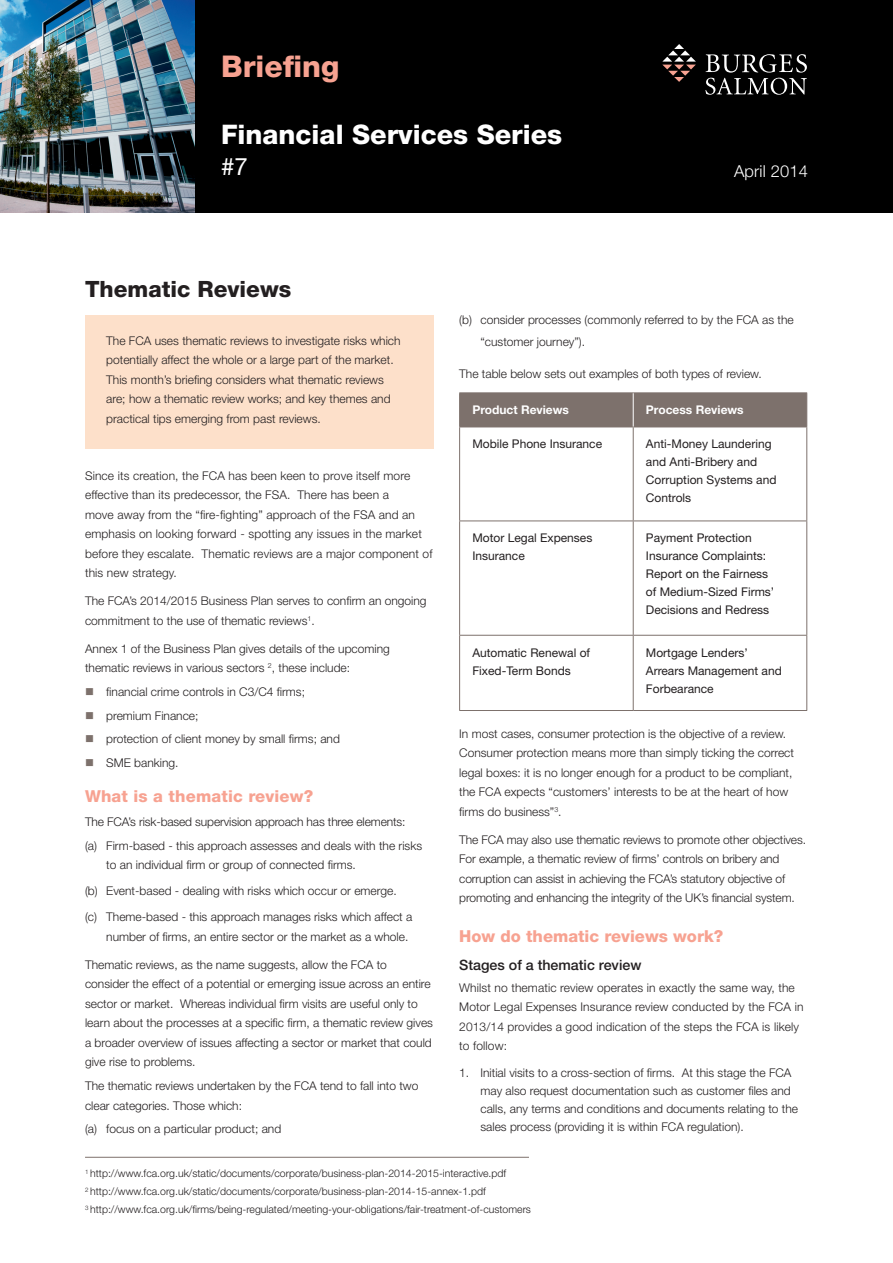
<style>
.page{position:relative;width:893px;height:1263px;background:#fff}
.page>*{position:absolute;margin:0;border:0;box-sizing:border-box;transform-origin:0 0}
.header_pink_9pt{font:800 30px "Helvetica Neue LT Std";color:#f7a291}
.t1{font:800 27px "Helvetica Neue LT Std";color:#fff}
.t2{font:24px "Helvetica Neue LT Std";color:#fff}
.title_-_pink{font:800 22.5px "Helvetica Neue LT Std";color:#231f20}
.title_-_pink-2{font:800 16.5px "Helvetica Neue LT Std";color:#f7a291}
.t3{font:300 16.5px "Helvetica Neue LT Std";letter-spacing:.01em;color:#fff}
.subtitle_-_black{font:500 14.25px "Helvetica Neue LT Std";color:#231f20}
.bodytext{font:300 12px/19.5px "Helvetica Neue LT Std";color:#231f20}
.bodytextindent{font:300 12px/18px "Helvetica Neue LT Std";color:#231f20}
.bodytext-2{font:12px/18px "Helvetica Neue LT Std";color:#231f20}
.bodytext-3{font:700 12px "Helvetica Neue LT Std";color:#fff}
.bodytextindent-2{font:300 10.5px "Helvetica Neue LT Std";color:#231f20}
</style>
<div class="page">
<div style="left:0;top:0;width:893px;height:213px;background:#000"></div>
<img style="left:0;top:0;width:194px;height:213px">
<svg style="left:662px;top:44px;width:34px;height:38px"></svg>
<svg style="left:705px;top:54px;width:102px;height:41px"></svg>
<div style="left:85px;top:315px;width:349px;height:134px;background:#fde0ca"></div>
<hr style="left:85px;top:1157px;width:444px;height:1px;background:#7d716c">
<div style="left:460px;top:393px;width:346px;height:34px;background:#7d716c"></div>
<hr style="left:459px;top:392px;width:174px;height:1px;background:#7d716c">
<hr style="left:459px;top:393px;width:1px;height:34px;background:#7d716c">
<hr style="left:633px;top:392px;width:174px;height:1px;background:#7d716c">
<hr style="left:806px;top:393px;width:1px;height:34px;background:#7d716c">
<hr style="left:459px;top:427px;width:174px;height:1px;background:#7d716c">
<hr style="left:459px;top:427px;width:1px;height:93px;background:#7d716c">
<hr style="left:633px;top:427px;width:174px;height:1px;background:#7d716c">
<hr style="left:633px;top:427px;width:1px;height:93px;background:#7d716c">
<hr style="left:806px;top:427px;width:1px;height:93px;background:#7d716c">
<hr style="left:459px;top:520px;width:174px;height:1px;background:#7d716c">
<hr style="left:459px;top:521px;width:1px;height:114px;background:#7d716c">
<hr style="left:633px;top:520px;width:174px;height:1px;background:#7d716c">
<hr style="left:633px;top:521px;width:1px;height:114px;background:#7d716c">
<hr style="left:806px;top:521px;width:1px;height:114px;background:#7d716c">
<hr style="left:459px;top:635px;width:174px;height:1px;background:#7d716c">
<hr style="left:459px;top:636px;width:1px;height:74px;background:#7d716c">
<hr style="left:633px;top:635px;width:174px;height:1px;background:#7d716c">
<hr style="left:633px;top:636px;width:1px;height:74px;background:#7d716c">
<hr style="left:806px;top:636px;width:1px;height:74px;background:#7d716c">
<hr style="left:459px;top:710px;width:174px;height:1px;background:#7d716c">
<hr style="left:633px;top:710px;width:174px;height:1px;background:#7d716c">
<hr style="left:633px;top:393px;width:1px;height:34px;background:#fff">
<p class="header_pink_9pt" style="left:221px;top:48px;width:120px">Briefing</p>
<p class="t1" style="left:221px;top:118px;width:343px">Financial Services Series</p>
<p class="t2" style="left:221px;top:152px;width:28px">#7</p>
<p class="t3" style="left:734px;top:161px;width:75px">April 2014</p>
<p class="title_-_pink" style="left:85px;top:275px;width:208px">Thematic Reviews</p>
<p class="bodytext" style="left:106px;top:330px;width:296px">The FCA uses thematic reviews to investigate risks which potentially affect the whole or a large part of the market.<br>This month’s briefing considers what thematic reviews are; how a thematic review works; and key themes and practical tips emerging from past reviews.</p>
<p class="bodytext" style="left:85px;top:465px;width:349px">Since its creation, the FCA has been keen to prove itself more effective than its predecessor, the FSA. There has been a<br>move away from the “fire-fighting” approach of the FSA and an emphasis on looking forward - spotting any issues in the market before they escalate. Thematic reviews are a major component of this new strategy.</p>
<p class="bodytext" style="left:85px;top:591px;width:343px">The FCA’s 2014/2015 Business Plan serves to confirm an ongoing commitment to the use of thematic reviews<sup>1</sup>.</p>
<p class="bodytext" style="left:85px;top:638px;width:306px">Annex 1 of the Business Plan gives details of the upcoming thematic reviews in various sectors <sup>2</sup>, these include:</p>
<p class="bodytext" style="left:106px;top:682px;width:200px">financial crime controls in C3/C4 firms;</p>
<p class="bodytext" style="left:106px;top:705px;width:94px">premium Finance;</p>
<p class="bodytext" style="left:106px;top:729px;width:235px">protection of client money by small firms; and</p>
<p class="bodytext" style="left:106px;top:753px;width:74px">SME banking.</p>
<p class="title_-_pink-2" style="left:85px;top:787px;width:230px">What is a thematic review?</p>
<p class="bodytext" style="left:85px;top:812px;width:322px">The FCA’s risk-based supervision approach has three elements:</p>
<p class="bodytextindent" style="left:106px;top:836px;width:317px;line-height:19.5px;text-indent:-21px">(a) Firm-based - this approach assesses and deals with the risks to an individual firm or group of connected firms.</p>
<p class="bodytextindent" style="left:85px;top:882px;width:313px">(b) Event-based - dealing with risks which occur or emerge.</p>
<p class="bodytextindent" style="left:106px;top:907px;width:308px;line-height:19.5px;text-indent:-21px">(c) Theme-based - this approach manages risks which affect a number of firms, an entire sector or the market as a whole.</p>
<p class="bodytext" style="left:85px;top:954px;width:349px">Thematic reviews, as the name suggests, allow the FCA to consider the effect of a potential or emerging issue across an entire sector or market. Whereas individual firm visits are useful only to learn about the processes at a specific firm, a thematic review gives a broader overview of issues affecting a sector or market that could give rise to problems.</p>
<p class="bodytext" style="left:85px;top:1076px;width:335px">The thematic reviews undertaken by the FCA tend to fall into two clear categories. Those which:</p>
<p class="bodytextindent" style="left:85px;top:1120px;width:198px">(a) focus on a particular product; and</p>
<p class="bodytextindent" style="left:480px;top:308px;width:315px;line-height:22.5px;text-indent:-21px">(b) consider processes (commonly referred to by the FCA as the “customer journey”).</p>
<p class="bodytext" style="left:459px;top:364px;width:304px">The table below sets out examples of both types of review.</p>
<p class="bodytext-3" style="left:472px;top:402px;width:98px">Product Reviews</p>
<p class="bodytext-3" style="left:646px;top:402px;width:99px">Process Reviews</p>
<p class="bodytext-2" style="left:472px;top:435px;width:131px">Mobile Phone Insurance</p>
<p class="bodytext-2" style="left:646px;top:435px;width:132px">Anti-Money Laundering and Anti-Bribery and<br>Corruption Systems and<br>Controls</p>
<p class="bodytext-2" style="left:472px;top:529px;width:122px">Motor Legal Expenses<br>Insurance</p>
<p class="bodytext-2" style="left:646px;top:529px;width:130px">Payment Protection<br>Insurance Complaints:<br>Report on the Fairness of Medium-Sized Firms’<br>Decisions and Redress</p>
<p class="bodytext-2" style="left:472px;top:643px;width:119px">Automatic Renewal of<br>Fixed-Term Bonds</p>
<p class="bodytext-2" style="left:646px;top:643px;width:137px">Mortgage Lenders’<br>Arrears Management and<br>Forbearance</p>
<p class="bodytext" style="left:459px;top:724px;width:336px">In most cases, consumer protection is the objective of a review.<br>Consumer protection means more than simply ticking the correct legal boxes: it is no longer enough for a product to be compliant, the FCA expects “customers’ interests to be at the heart of how firms do business”<sup>3</sup>.</p>
<p class="bodytext" style="left:459px;top:830px;width:348px">The FCA may also use thematic reviews to promote other objectives.<br>For example, a thematic review of firms’ controls on bribery and corruption can assist in achieving the FCA’s statutory objective of promoting and enhancing the integrity of the UK’s financial system.</p>
<p class="title_-_pink-2" style="left:459px;top:926px;width:266px">How do thematic reviews work?</p>
<p class="subtitle_-_black" style="left:459px;top:956px;width:184px">Stages of a thematic review</p>
<p class="bodytext" style="left:459px;top:977px;width:346px">Whilst no thematic review operates in exactly the same way, the Motor Legal Expenses Insurance review conducted by the FCA in 2013/14 provides a good indication of the steps the FCA is likely to follow:</p>
<p class="bodytextindent" style="left:480px;top:1063px;width:319px;text-indent:-21px">1. Initial visits to a cross-section of firms. At this stage the FCA may also request documentation such as customer files and calls, any terms and conditions and documents relating to the sales process (providing it is within FCA regulation).</p>
<p class="bodytextindent-2" style="left:85px;top:1167px;width:423px"><sup>1</sup> http://www.fca.org.uk/static/documents/corporate/business-plan-2014-2015-interactive.pdf</p>
<p class="bodytextindent-2" style="left:85px;top:1185px;width:402px"><sup>2</sup> http://www.fca.org.uk/static/documents/corporate/business-plan-2014-15-annex-1.pdf</p>
<p class="bodytextindent-2" style="left:85px;top:1203px;width:447px"><sup>3</sup> http://www.fca.org.uk/firms/being-regulated/meeting-your-obligations/fair-treatment-of-customers</p>
</div>
